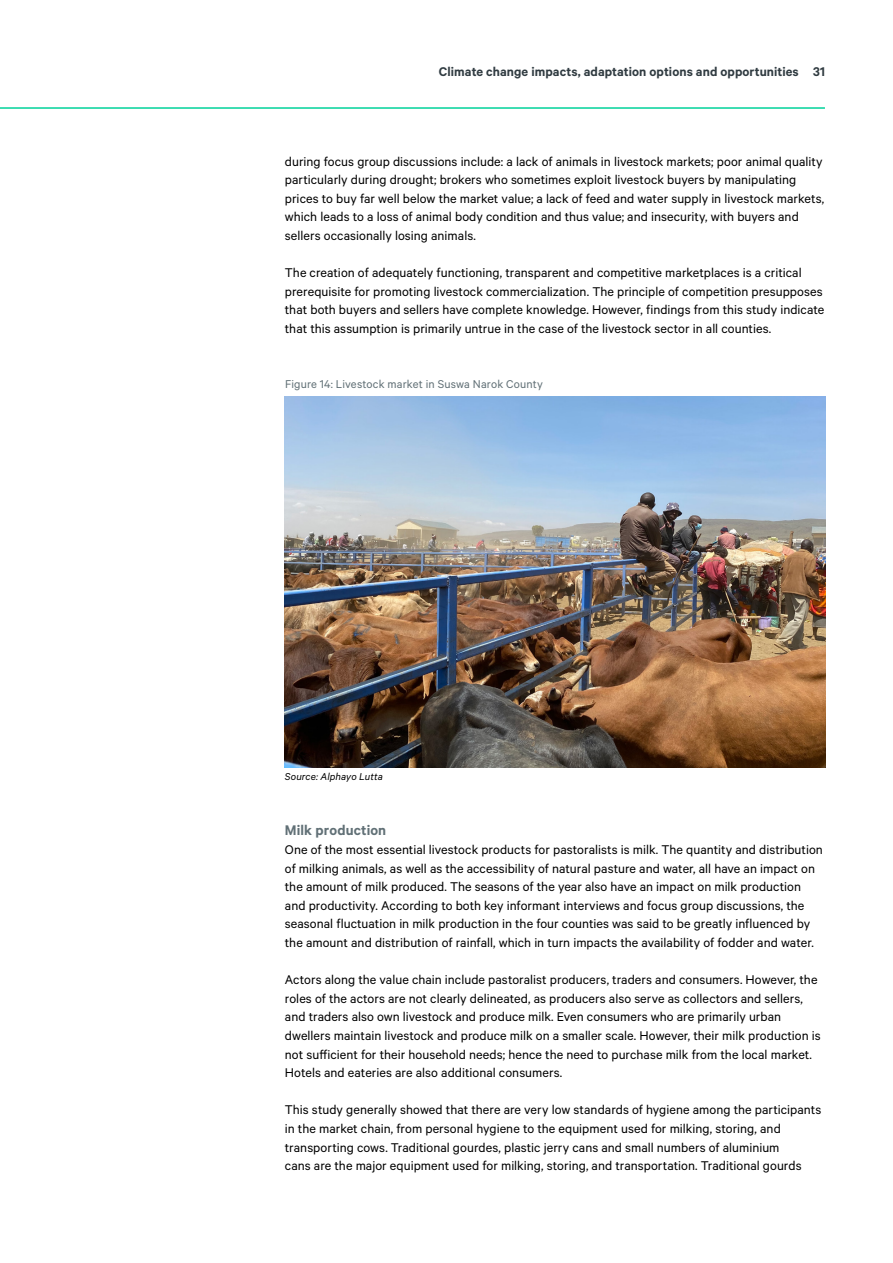
<style>
.page{position:relative;width:893px;height:1263px;background:#fff}
.page>*{position:absolute;margin:0;border:0;box-sizing:border-box;transform-origin:0 0}
.H3{font:600 15.75px "Calibre";letter-spacing:.01em;color:#617076}
.Body_text{font:14.25px/18.6px "Calibre";letter-spacing:.005em;color:#000}
.t1{font:600 14.25px "Calibre";letter-spacing:.005em;color:#303b41}
.Caption_Figure{font:12.75px "Calibre";letter-spacing:.01em;color:#617076}
.Source{font:italic 11.25px "Calibre";letter-spacing:.01em;color:#000}
</style>
<div class="page">
<hr style="left:0;top:107px;width:825px;height:2px;background:#00d29a">
<img style="left:285px;top:397px;width:540px;height:371px">
<p class="t1" style="left:439px;top:63px;width:387px">Climate change impacts, adaptation options and opportunities 31</p>
<p class="Body_text" style="left:285px;top:151px;width:541px">during focus group discussions include: a lack of animals in livestock markets; poor animal quality particularly during drought; brokers who sometimes exploit livestock buyers by manipulating prices to buy far well below the market value; a lack of feed and water supply in livestock markets, which leads to a loss of animal body condition and thus value; and insecurity, with buyers and sellers occasionally losing animals.</p>
<p class="Body_text" style="left:285px;top:263px;width:541px">The creation of adequately functioning, transparent and competitive marketplaces is a critical prerequisite for promoting livestock commercialization. The principle of competition presupposes that both buyers and sellers have complete knowledge. However, findings from this study indicate that this assumption is primarily untrue in the case of the livestock sector in all counties.</p>
<p class="Caption_Figure" style="left:285px;top:377px;width:259px">Figure 14: Livestock market in Suswa Narok County</p>
<p class="Source" style="left:285px;top:770px;width:100px">Source: Alphayo Lutta</p>
<p class="H3" style="left:285px;top:821px;width:103px">Milk production</p>
<p class="Body_text" style="left:285px;top:840px;width:539px">One of the most essential livestock products for pastoralists is milk. The quantity and distribution of milking animals, as well as the accessibility of natural pasture and water, all have an impact on the amount of milk produced. The seasons of the year also have an impact on milk production and productivity. According to both key informant interviews and focus group discussions, the seasonal fluctuation in milk production in the four counties was said to be greatly influenced by the amount and distribution of rainfall, which in turn impacts the availability of fodder and water.</p>
<p class="Body_text" style="left:285px;top:970px;width:537px">Actors along the value chain include pastoralist producers, traders and consumers. However, the roles of the actors are not clearly delineated, as producers also serve as collectors and sellers, and traders also own livestock and produce milk. Even consumers who are primarily urban dwellers maintain livestock and produce milk on a smaller scale. However, their milk production is not sufficient for their household needs; hence the need to purchase milk from the local market.<br>Hotels and eateries are also additional consumers.</p>
<p class="Body_text" style="left:285px;top:1100px;width:538px">This study generally showed that there are very low standards of hygiene among the participants in the market chain, from personal hygiene to the equipment used for milking, storing, and transporting cows. Traditional gourdes, plastic jerry cans and small numbers of aluminium<br>cans are the major equipment used for milking, storing, and transportation. Traditional gourds</p>
</div>
